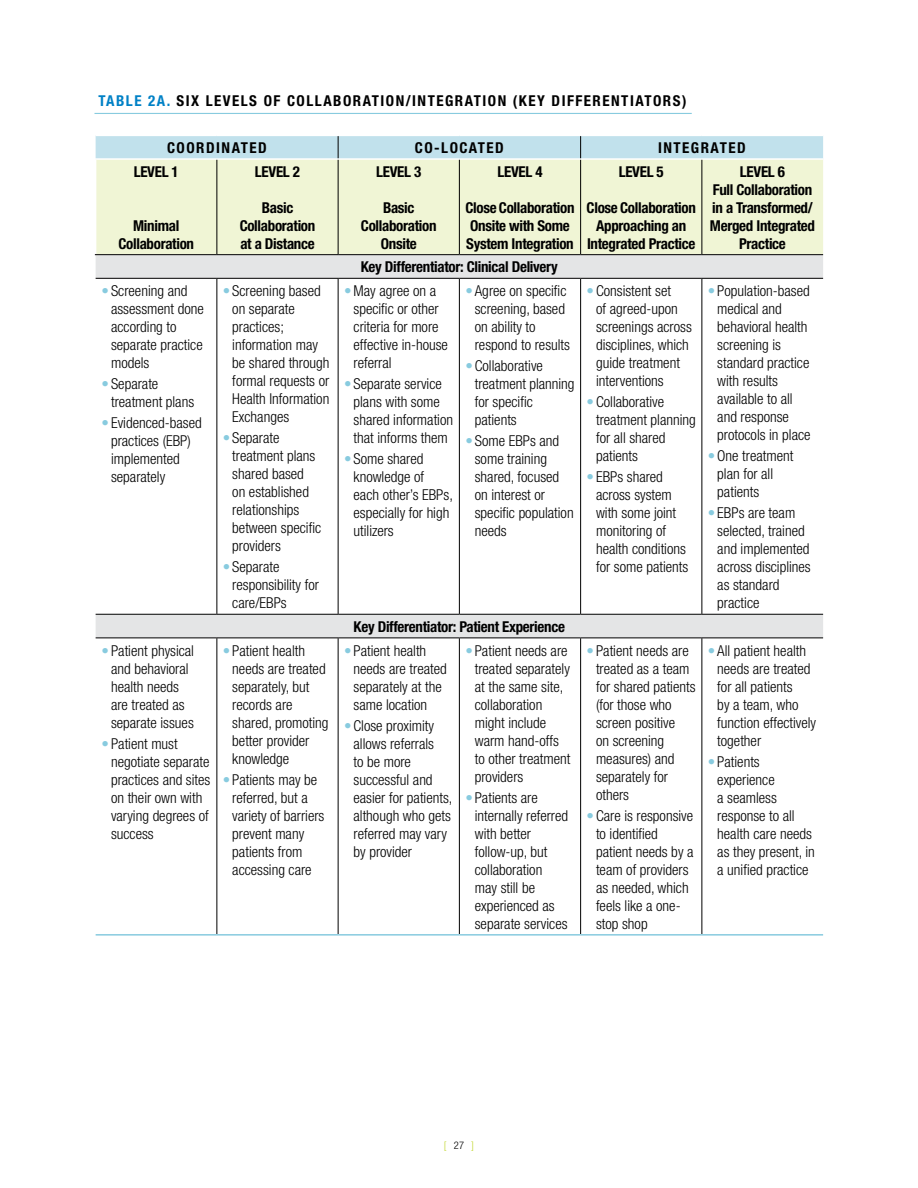
<style>
.page{position:relative;width:918px;height:1188px;background:#fff}
.page>*{position:absolute;margin:0;border:0;box-sizing:border-box;transform-origin:0 0}
.t1{font:300 condensed 15px/18px "Helvetica Neue";color:#000}
.t2{font:700 condensed 15px/18px "Helvetica Neue";letter-spacing:-.02em;color:#000;text-align:center}
.t3{font:700 condensed 15px "Helvetica Neue";color:#0081c6}
.t4{font:300 condensed 10.5px "Helvetica Neue";color:#c1d72f}
.s1{color:#0081c6}
.s2{color:#88cbdf}
.s3{color:#000}
</style>
<div class="page">
<hr style="left:94px;top:113px;width:598px;height:1px;background:#88cbdf">
<div style="left:96px;top:160px;width:727px;height:94px;background:#f0f5d5"></div>
<svg style="left:96px;top:255px;width:727px;height:383px"></svg>
<hr style="left:217px;top:279px;width:1px;height:335px;background:#000">
<hr style="left:338px;top:279px;width:1px;height:335px;background:#000">
<hr style="left:459px;top:279px;width:1px;height:335px;background:#000">
<hr style="left:580px;top:279px;width:1px;height:335px;background:#000">
<hr style="left:702px;top:279px;width:1px;height:335px;background:#000">
<hr style="left:217px;top:638px;width:1px;height:296px;background:#000">
<hr style="left:338px;top:638px;width:1px;height:296px;background:#000">
<hr style="left:459px;top:638px;width:1px;height:296px;background:#000">
<hr style="left:580px;top:638px;width:1px;height:296px;background:#000">
<hr style="left:702px;top:638px;width:1px;height:296px;background:#000">
<hr style="left:95px;top:254px;width:122px;height:1px;background:#000">
<hr style="left:217px;top:254px;width:121px;height:1px;background:#000">
<hr style="left:338px;top:254px;width:121px;height:1px;background:#000">
<hr style="left:459px;top:254px;width:122px;height:1px;background:#000">
<hr style="left:581px;top:254px;width:121px;height:1px;background:#000">
<hr style="left:702px;top:254px;width:121px;height:1px;background:#000">
<hr style="left:96px;top:614px;width:121px;height:1px;background:#000">
<hr style="left:217px;top:614px;width:121px;height:1px;background:#000">
<hr style="left:338px;top:614px;width:121px;height:1px;background:#000">
<hr style="left:459px;top:614px;width:122px;height:1px;background:#000">
<hr style="left:581px;top:614px;width:121px;height:1px;background:#000">
<hr style="left:702px;top:614px;width:121px;height:1px;background:#000">
<div style="left:96px;top:136px;width:727px;height:23px;background:#c1e1ec"></div>
<hr style="left:338px;top:160px;width:1px;height:94px;background:#000">
<hr style="left:580px;top:160px;width:1px;height:94px;background:#000">
<hr style="left:217px;top:160px;width:1px;height:94px;background:#000">
<hr style="left:459px;top:160px;width:1px;height:94px;background:#000">
<hr style="left:702px;top:160px;width:1px;height:94px;background:#000">
<hr style="left:96px;top:934px;width:121px;height:2px;background:#88cbdf">
<hr style="left:217px;top:934px;width:121px;height:2px;background:#88cbdf">
<hr style="left:338px;top:934px;width:121px;height:2px;background:#88cbdf">
<hr style="left:459px;top:934px;width:122px;height:2px;background:#88cbdf">
<hr style="left:581px;top:934px;width:121px;height:2px;background:#88cbdf">
<hr style="left:702px;top:934px;width:121px;height:2px;background:#88cbdf">
<hr style="left:96px;top:278px;width:121px;height:1px;background:#000">
<hr style="left:217px;top:278px;width:121px;height:1px;background:#000">
<hr style="left:338px;top:278px;width:121px;height:1px;background:#000">
<hr style="left:459px;top:278px;width:122px;height:1px;background:#000">
<hr style="left:581px;top:278px;width:121px;height:1px;background:#000">
<hr style="left:702px;top:278px;width:121px;height:1px;background:#000">
<hr style="left:96px;top:638px;width:121px;height:1px;background:#000">
<hr style="left:217px;top:638px;width:121px;height:1px;background:#000">
<hr style="left:338px;top:638px;width:121px;height:1px;background:#000">
<hr style="left:459px;top:638px;width:122px;height:1px;background:#000">
<hr style="left:581px;top:638px;width:121px;height:1px;background:#000">
<hr style="left:702px;top:638px;width:121px;height:1px;background:#000">
<p class="t3" style="left:98px;top:92px;width:18px">Table</p>
<p class="t2" style="left:148px;top:92px;width:76px"><span class="s1">2a.</span> Six Levels</p>
<p class="t2" style="left:264px;top:92px;width:43px">of Collaboration</p>
<p class="t2" style="left:406px;top:92px;width:22px">/Integration</p>
<p class="t2" style="left:513px;top:92px;width:81px">(key di fferentiators</p>
<p class="t2" style="left:682px;top:92px;width:6px">)</p>
<p class="t2" style="left:167px;top:139px;width:10px">coordinated</p>
<p class="t2" style="left:415px;top:139px;width:37px">co-located</p>
<p class="t2" style="left:658px;top:139px;width:10px">integrated</p>
<p class="t2" style="left:134px;top:162px;width:47px">LEVEL 1</p>
<p class="t2" style="left:255px;top:162px;width:8px">level</p>
<p class="t2" style="left:293px;top:162px;width:9px">2</p>
<p class="t2" style="left:240px;top:198px;width:77px">Basic<br>Collaboration at a Distance</p>
<p class="t2" style="left:376px;top:162px;width:47px">LEVEL 3</p>
<p class="t2" style="left:361px;top:198px;width:77px">Basic<br>Collaboration<br>Onsite</p>
<p class="t2" style="left:497px;top:162px;width:47px">LEVEL 4</p>
<p class="t2" style="left:465px;top:198px;width:111px;text-align:left">Close Collaboration<br>Onsite with Some<br>System Integration</p>
<p class="t2" style="left:619px;top:162px;width:47px">LEVEL 5</p>
<p class="t2" style="left:587px;top:198px;width:111px">Close Collaboration<br>Approaching an<br>Integrated Practice</p>
<p class="t2" style="left:710px;top:162px;width:107px">LEVEL 6<br>Full Collaboration in a Transformed/<br>Merged Integrated<br>Practice</p>
<p class="t2" style="left:118px;top:216px;width:77px">Minimal<br>Collaboration</p>
<p class="t1" style="left:111px;top:282px;width:94px;text-indent:-9px"><span class="s2">•</span> Screening and assessment done according to separate practice models</p>
<p class="t1" style="left:111px;top:375px;width:85px;text-indent:-9px"><span class="s2">•</span> Separate treatment plans</p>
<p class="t1" style="left:111px;top:414px;width:92px;text-indent:-9px"><span class="s2">•</span> Evidenced-based practices (EBP) implemented separately</p>
<p class="t1" style="left:232px;top:282px;width:99px;text-indent:-9px"><span class="s2">•</span> Screening based on separate practices; information may be shared through formal requests or<br>Health Information<br>Exchanges</p>
<p class="t1" style="left:232px;top:429px;width:90px;text-indent:-9px"><span class="s2">•</span> Separate treatment plans shared based<br>on established relationships between specific providers</p>
<p class="t1" style="left:232px;top:558px;width:88px;text-indent:-9px"><span class="s2">•</span> Separate responsibility for care/EBPs</p>
<p class="t1" style="left:111px;top:641px;width:85px;text-indent:-9px"><span class="s2">•</span> Patient physical and behavioral health needs are treated as separate issues</p>
<p class="t1" style="left:111px;top:734px;width:101px;text-indent:-9px"><span class="s2">•</span> Patient must negotiate separate practices and sites on their own with varying degrees of success</p>
<p class="t1" style="left:232px;top:641px;width:98px;text-indent:-9px"><span class="s2">•</span> Patient health needs are treated separately, but records are shared, promoting better provider knowledge</p>
<p class="t1" style="left:232px;top:770px;width:94px;text-indent:-9px"><span class="s2">•</span> Patients may be referred, but a variety of barriers prevent many patients from accessing care</p>
<p class="t2" style="left:361px;top:258px;width:199px">Key Differentiator: Clinical Delivery</p>
<p class="t1" style="left:354px;top:282px;width:96px;text-indent:-9px"><span class="s2">•</span> May agree on a specific or other criteria for more effective in-house referral</p>
<p class="t1" style="left:354px;top:375px;width:101px;text-indent:-9px"><span class="s2">•</span> Separate service plans with some shared information that informs them</p>
<p class="t1" style="left:354px;top:450px;width:101px;text-indent:-9px"><span class="s2">•</span> Some shared knowledge of each other’s EBPs, especially for high utilizers</p>
<p class="t1" style="left:475px;top:282px;width:97px;text-indent:-9px"><span class="s2">•</span> Agree on specific screening, based on ability to respond to results</p>
<p class="t1" style="left:475px;top:357px;width:101px;text-indent:-9px"><span class="s2">•</span> Collaborative treatment planning for specific patients</p>
<p class="t1" style="left:475px;top:432px;width:100px;text-indent:-9px"><span class="s2">•</span> Some EBPs and some training shared, focused on interest or specific population needs</p>
<p class="t2" style="left:354px;top:617px;width:213px">Key Differentiator: Patient Experience</p>
<p class="t1" style="left:354px;top:641px;width:95px;text-indent:-9px"><span class="s2">•</span> Patient health needs are treated separately at the same location</p>
<p class="t1" style="left:354px;top:716px;width:100px;text-indent:-9px"><span class="s2">•</span> Close proximity allows referrals<br>to be more successful and easier for patients, although who gets referred may vary by provider</p>
<p class="t1" style="left:475px;top:641px;width:97px;text-indent:-9px"><span class="s2">•</span> Patient needs are treated separately at the same site, collaboration might include warm hand-offs to other treatment providers</p>
<p class="t1" style="left:475px;top:788px;width:95px;text-indent:-9px"><span class="s2">•</span> Patients are internally referred with better follow-up, but collaboration may still be experienced as separate services</p>
<p class="t1" style="left:596px;top:282px;width:97px;text-indent:-9px"><span class="s2">•</span> Consistent set<br>of agreed-upon screenings across disciplines, which guide treatment interventions</p>
<p class="t1" style="left:596px;top:393px;width:101px;text-indent:-9px"><span class="s2">•</span> Collaborative treatment planning for all shared patients</p>
<p class="t1" style="left:596px;top:468px;width:94px;text-indent:-9px"><span class="s2">•</span> EBPs shared across system with some joint monitoring of health conditions for some patients</p>
<p class="t1" style="left:596px;top:641px;width:101px;text-indent:-9px"><span class="s2">•</span> Patient needs are treated as a team for shared patients (for those who screen positive<br>on screening measures) and separately for others</p>
<p class="t1" style="left:596px;top:806px;width:99px;text-indent:-9px"><span class="s2">•</span> Care is responsive to identified patient needs by a team of providers as needed, which feels like a one&shy;stop shop</p>
<p class="t1" style="left:717px;top:282px;width:95px;text-indent:-9px"><span class="s2">•</span> Population-based medical and behavioral health screening is standard practice with results available to all and response protocols in place</p>
<p class="t1" style="left:717px;top:447px;width:78px;text-indent:-9px"><span class="s2">•</span> One treatment plan for all patients</p>
<p class="t1" style="left:717px;top:504px;width:95px;text-indent:-9px"><span class="s2">•</span> EBPs are team selected, trained and implemented across disciplines as standard practice</p>
<p class="t1" style="left:717px;top:641px;width:100px;text-indent:-9px"><span class="s2">•</span> All patient health needs are treated for all patients<br>by a team, who function effectively together</p>
<p class="t1" style="left:717px;top:752px;width:99px;text-indent:-9px"><span class="s2">•</span> Patients experience<br>a seamless response to all health care needs as they present, in a unified practice</p>
<p class="t4" style="left:444px;top:1139px;width:32px">[ <span class="s3">27</span> ]</p>
</div>
